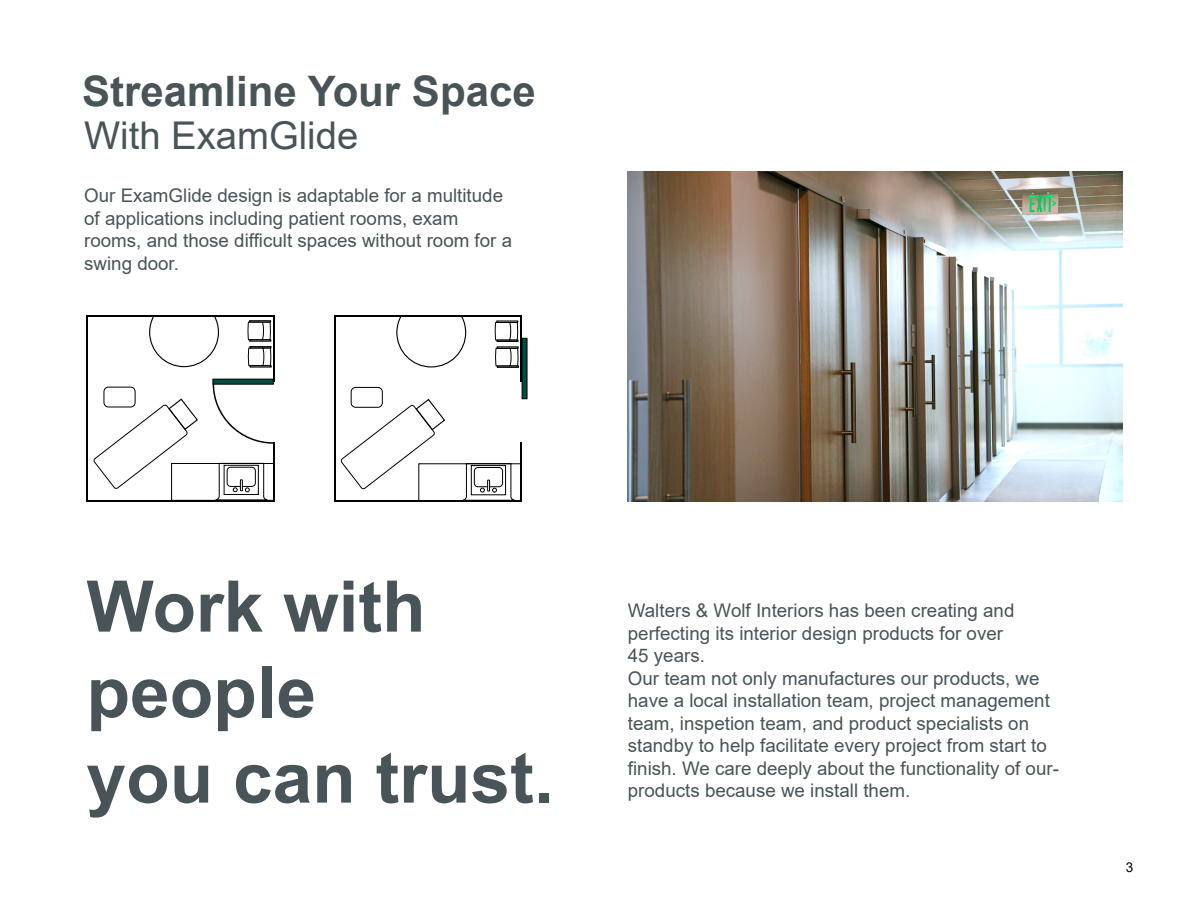
<style>
.page{position:relative;width:1188px;height:918px;background:#fff}
.page>*{position:absolute;margin:0;border:0;box-sizing:border-box;transform-origin:0 0}
.t1{font:700 71.25px/85.5px "Arial";color:#485458}
.t2{font:700 42px "Arial";color:#485458}
.t3{font:38.25px "Arial";color:#485458}
.t4{font:18.75px/22.5px "Arial";color:#485458}
.t5{font:13.5px "Arial";color:#000}
</style>
<div class="page">
<svg style="left:212px;top:382px;width:61px;height:62px"></svg>
<svg style="left:213px;top:379px;width:61px;height:6px"></svg>
<hr style="left:273px;top:442px;width:2px;height:59px;background:#000">
<hr style="left:87px;top:315px;width:1px;height:186px;background:#000">
<hr style="left:87px;top:315px;width:186px;height:2px;background:#000">
<hr style="left:87px;top:500px;width:186px;height:1px;background:#000">
<svg style="left:93px;top:398px;width:105px;height:91px"></svg>
<svg style="left:149px;top:317px;width:70px;height:51px"></svg>
<div style="left:249px;top:320px;width:22px;height:2px;border:1px solid #000"></div>
<svg style="left:248px;top:322px;width:23px;height:19px"></svg>
<div style="left:250px;top:346px;width:21px;height:2px;border:1px solid #000"></div>
<svg style="left:248px;top:348px;width:23px;height:18px"></svg>
<div style="left:250px;top:365px;width:21px;height:2px;border:1px solid #000"></div>
<div style="left:171px;top:463px;width:103px;height:38px;border:1px solid #000"></div>
<svg style="left:216px;top:463px;width:51px;height:37px"></svg>
<div style="left:104px;top:387px;width:31px;height:20px;border:1px solid #000;border-radius:4px"></div>
<svg style="left:522px;top:338px;width:5px;height:61px"></svg>
<hr style="left:520px;top:316px;width:2px;height:66px;background:#000">
<hr style="left:520px;top:442px;width:2px;height:60px;background:#000">
<hr style="left:334px;top:315px;width:1px;height:187px;background:#000">
<hr style="left:334px;top:315px;width:187px;height:2px;background:#000">
<hr style="left:334px;top:500px;width:187px;height:2px;background:#000">
<svg style="left:340px;top:398px;width:106px;height:92px"></svg>
<svg style="left:396px;top:317px;width:71px;height:51px"></svg>
<svg style="left:495px;top:322px;width:23px;height:19px"></svg>
<div style="left:497px;top:340px;width:21px;height:2px;border:1px solid #000"></div>
<svg style="left:495px;top:347px;width:24px;height:19px"></svg>
<div style="left:497px;top:366px;width:22px;height:2px;border:1px solid #000"></div>
<div style="left:418px;top:463px;width:104px;height:38px;border:1px solid #000"></div>
<svg style="left:463px;top:463px;width:52px;height:38px"></svg>
<div style="left:351px;top:387px;width:32px;height:21px;border:1px solid #000;border-radius:4px"></div>
<hr style="left:274px;top:315px;width:1px;height:66px;background:#000">
<img style="left:627px;top:171px;width:496px;height:331px">
<h2 class="t2" style="left:82px;top:62px;width:455px">Streamline Your Space</h2>
<h3 class="t3" style="left:84px;top:109px;width:276px">With ExamGlide</h3>
<p class="t4" style="left:84px;top:184px;width:429px">Our ExamGlide design is adaptable for a multitude of applications including patient rooms, exam rooms, and those difficult spaces without room for a swing door.</p>
<h1 class="t1" style="left:86px;top:565px;width:469px">Work with people<br>you can trust.</h1>
<p class="t4" style="left:628px;top:599px;width:433px">Walters &amp; Wolf Interiors has been creating and perfecting its interior design products for over<br>45 years.<br>Our team not only manufactures our products, we have a local installation team, project management team, inspetion team, and product specialists on standby to help facilitate every project from start to finish. We care deeply about the functionality of our&shy;products because we install them.</p>
<p class="t5" style="left:1126px;top:858px;width:9px">3</p>
</div>
